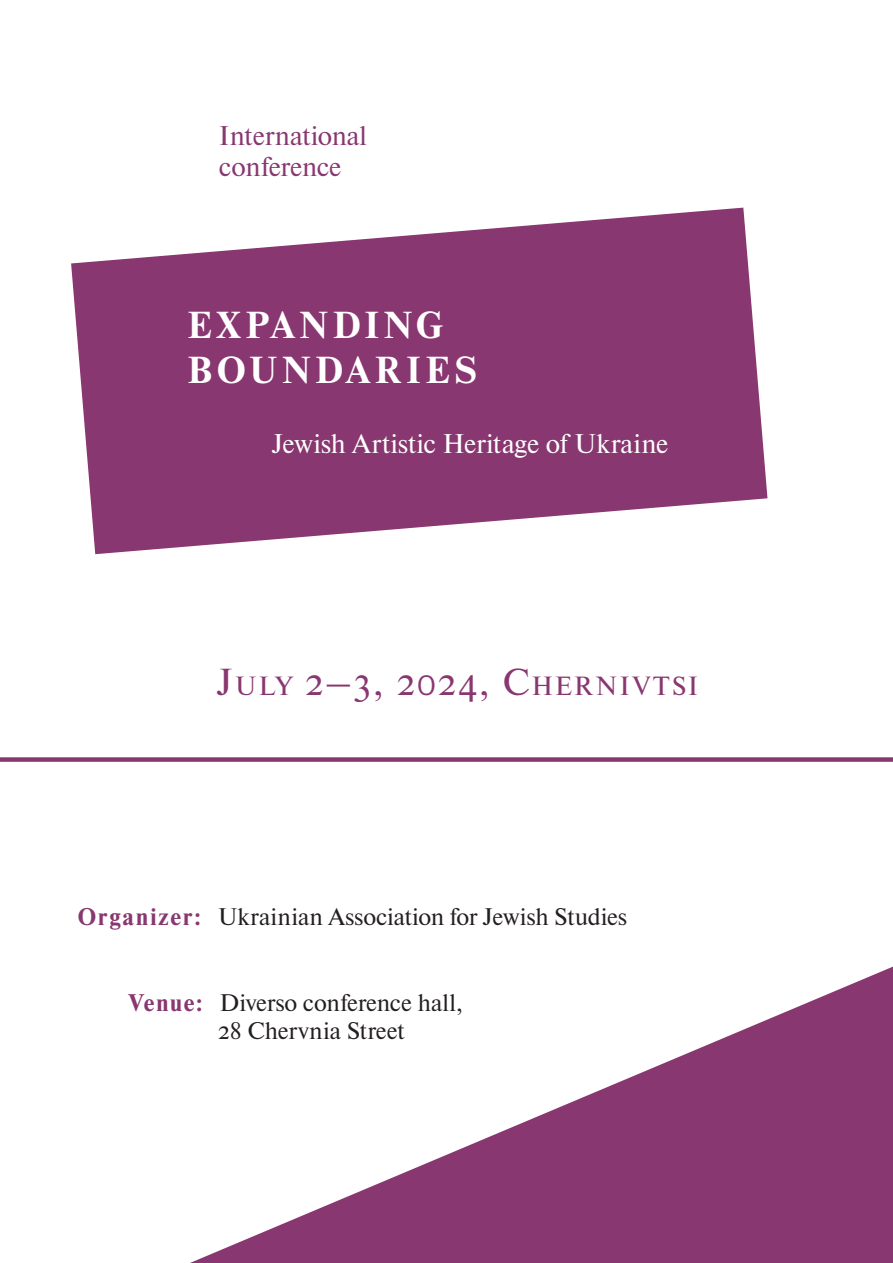
<style>
.page{position:relative;width:893px;height:1263px;background:#fff}
.page>*{position:absolute;margin:0;border:0;box-sizing:border-box;transform-origin:0 0}
.t1{font:700 37.5px/45px "Newton";letter-spacing:.12em;color:#fff}
.t2{font:27px "Newton";letter-spacing:.005em;color:#fff}
.t3{font:27px/31.5px "Newton";letter-spacing:-.005em;color:#893770}
.t4{font:26.25px "Newton";letter-spacing:.075em;color:#893770}
.t5{font:24px/28.5px "Newton";color:#231f20}
.s1{font-size:37.5px}
.s2{font-weight:700;color:#893770}
</style>
<div class="page">
<svg style="left:71px;top:208px;width:696px;height:346px;fill:#893770"></svg>
<svg style="left:190px;top:967px;width:703px;height:296px"></svg>
<div style="left:0;top:757px;width:893px;height:5px;background:#893770"></div>
<p class="t3" style="left:219px;top:120px;width:149px">International conference</p>
<p class="t1" style="left:187px;top:303px;width:292px">EXPANDING<br>BOUNDARIES</p>
<p class="t2" style="left:272px;top:426px;width:398px">Jewish Artistic Heritage of Ukraine</p>
<p class="t4" style="left:217px;top:669px;width:483px"><span class="s1">J</span>ULY <span class="s1">2–3, 2024, C</span>HERNIVTSI</p>
<p class="t5" style="left:78px;top:903px;width:551px"><span class="s2">Organizer:</span> Ukrainian Association for Jewish Studies</p>
<p class="t5" style="left:218px;top:988px;width:247px;text-indent:-89px"><span class="s2">Venue:</span> Diverso conference hall,<br>28 Chervnia Street</p>
</div>
